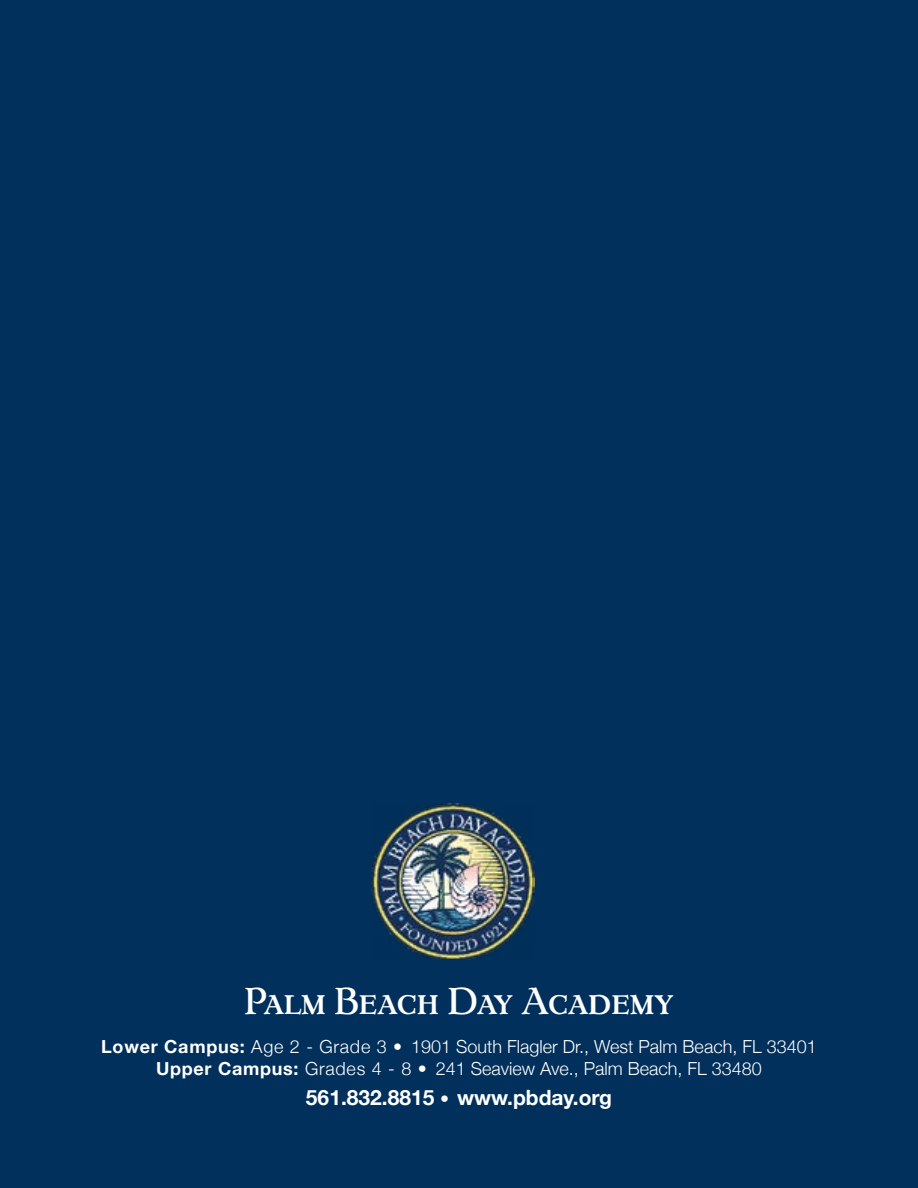
<style>
.page{position:relative;width:918px;height:1188px;background:#00305b}
.page>*{position:absolute;margin:0;border:0;box-sizing:border-box;transform-origin:0 0}
.t1{font:39px "Erasmus RR Medium Expert";color:#fff}
.t2{font:700 21px "Helvetica Neue";color:#fff}
.t3{font:300 18px/21.6px "Helvetica Neue";color:#fff;text-align:center}
.s1{font-weight:700}
.s2{font-weight:300;font-size:18px}
</style>
<div class="page">
<img style="left:372px;top:804px;width:163px;height:156px">
<h1 class="t1" style="left:245px;top:979px;width:430px">Palm Beach Day Academy</h1>
<p class="t3" style="left:101px;top:1035px;width:717px"><span class="s1">Lower Campus:</span> Age 2 - Grade 3 • 1901 South Flagler Dr., West Palm Beach, FL 33401<br><span class="s1">Upper Campus:</span> Grades 4 - 8 • 241 Seaview Ave., Palm Beach, FL 33480</p>
<p class="t2" style="left:306px;top:1081px;width:308px">561.832.8815 <span class="s2">•</span> www.pbday.org</p>
</div>
